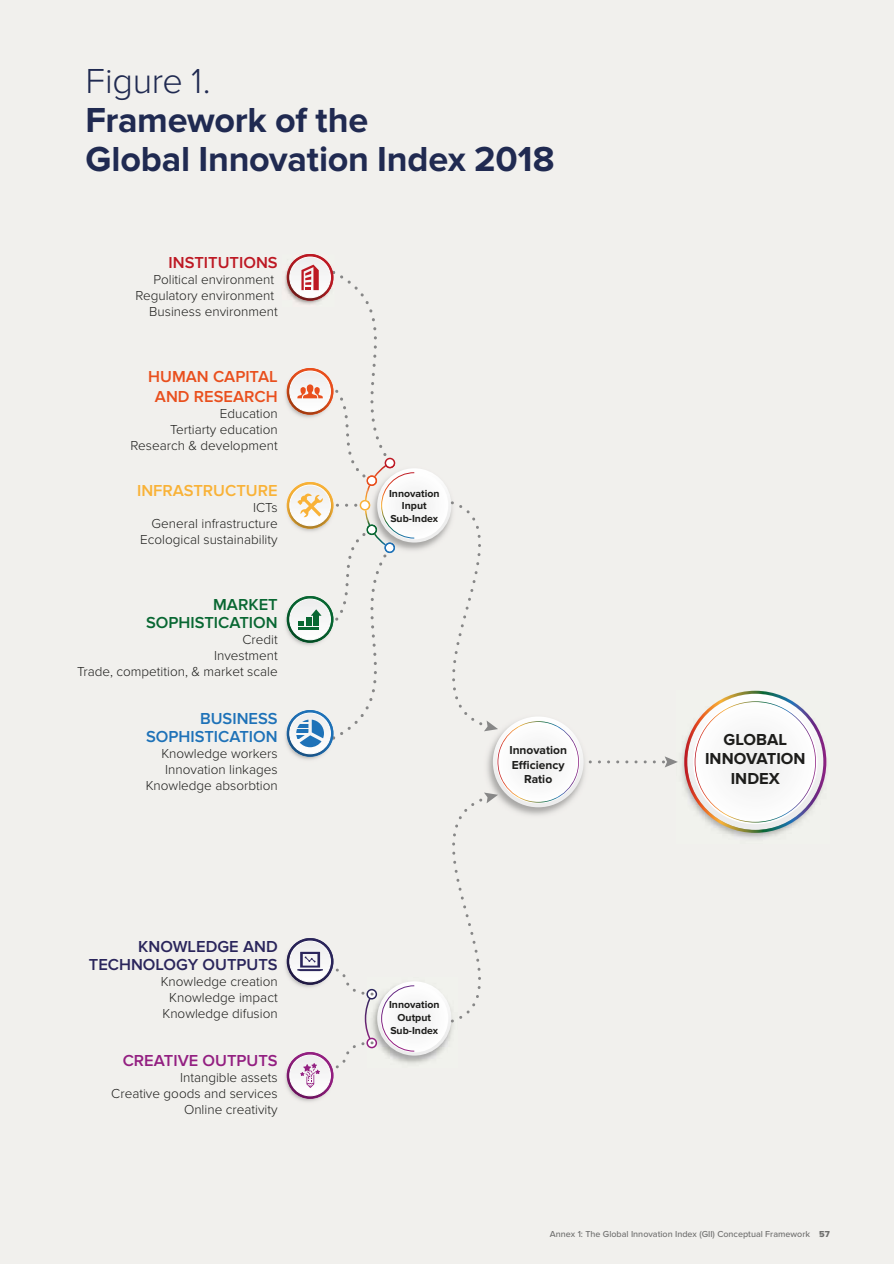
<style>
.page{position:relative;width:894px;height:1264px;background:#f1f0ed}
.page>*{position:absolute;margin:0;border:0;box-sizing:border-box;transform-origin:0 0}
.t1{font:700 36px/39px "Proxima Nova";letter-spacing:-.005em;color:#202a51}
.t2{font:300 36px "Proxima Nova";letter-spacing:-.01em;color:#202a51}
.t3{font:600 16.5px/18px "Proxima Nova";color:#2a255b;text-align:right}
.t4{font:600 16.5px/19.8px "Proxima Nova";color:#e94f1d;text-align:center}
.t5{font:600 16.5px/18px "Proxima Nova";color:#1e72b8;text-align:right}
.t6{font:700 16.5px/19.8px "Proxima Nova";color:#1d1d1b;text-align:center}
.t7{font:600 16.5px/18px "Proxima Nova";color:#086732;text-align:right}
.t8{font:600 16.5px "Proxima Nova";color:#931f81}
.t9{font:600 16.5px "Proxima Nova";color:#f9b237}
.t10{font:600 16.5px "Proxima Nova";color:#bd1823}
.t11{font:300 13.5px/16.2px "Proxima Nova";color:#1d1d1b;text-align:right}
.t12{font:700 12px/14.4px "Proxima Nova";color:#1d1d1b;text-align:center}
.t13{font:700 10.5px/12.6px "Proxima Nova";color:#1d1d1b;text-align:center}
.t14{font:500 9px "Proxima Nova";color:#6f6f6e}
.s1{font-family:"Proxima Nova Extrabld";font-weight:400}
</style>
<div class="page">
<img style="left:537px;top:754px;width:53px;height:62px">
<div style="left:493px;top:716px;width:91px;height:91px;background:#f0f0f0;border-radius:50%"></div>
<img style="left:682px;top:690px;width:145px;height:149px">
<svg style="left:684px;top:691px;width:142px;height:142px"></svg>
<svg style="left:590px;top:756px;width:88px;height:11px"></svg>
<img style="left:285px;top:271px;width:35px;height:34px">
<img style="left:287px;top:254px;width:46px;height:47px">
<div style="left:290px;top:257px;width:40px;height:41px;background:#f6f6f6;border-radius:50%"></div>
<div style="left:290px;top:257px;width:41px;height:41px;border:1px solid #fff;border-radius:50%"></div>
<svg style="left:301px;top:265px;width:18px;height:25px"></svg>
<img style="left:287px;top:1052px;width:46px;height:47px;border-radius:23px">
<div style="left:290px;top:1055px;width:40px;height:41px;background:#f6f6f6;border-radius:50%"></div>
<div style="left:290px;top:1055px;width:41px;height:41px;border:1px solid #fff;border-radius:50%"></div>
<svg style="left:300px;top:1063px;width:20px;height:25px"></svg>
<img style="left:287px;top:596px;width:45px;height:47px">
<div style="left:290px;top:599px;width:40px;height:41px;background:#f5f5f5;border-radius:50%"></div>
<div style="left:290px;top:599px;width:41px;height:41px;border:1px solid #fff;border-radius:50%"></div>
<svg style="left:311px;top:609px;width:10px;height:7px"></svg>
<div style="left:313px;top:615px;width:6px;height:11px;background:#086732"></div>
<div style="left:306px;top:617px;width:6px;height:9px;background:#086732"></div>
<svg style="left:299px;top:622px;width:5px;height:4px"></svg>
<hr style="left:299px;top:627px;width:20px;height:2px;background:#086732">
<img style="left:285px;top:729px;width:34px;height:31px">
<img style="left:287px;top:710px;width:45px;height:47px">
<div style="left:290px;top:713px;width:40px;height:41px;background:#f6f6f6;border-radius:50%"></div>
<div style="left:290px;top:713px;width:41px;height:41px;border:1px solid #fff;border-radius:50%"></div>
<svg style="left:296px;top:719px;width:28px;height:28px"></svg>
<img style="left:287px;top:938px;width:43px;height:47px">
<div style="left:290px;top:941px;width:40px;height:41px;background:#f5f5f5;border-radius:50%"></div>
<div style="left:290px;top:941px;width:41px;height:41px;border:1px solid #fff;border-radius:50%"></div>
<svg style="left:297px;top:952px;width:26px;height:19px"></svg>
<svg style="left:330px;top:803px;width:207px;height:267px"></svg>
<svg style="left:332px;top:271px;width:247px;height:532px"></svg>
<img style="left:287px;top:482px;width:46px;height:47px">
<div style="left:290px;top:485px;width:40px;height:41px;background:#f6f6f6;border-radius:50%"></div>
<div style="left:290px;top:485px;width:41px;height:41px;border:1px solid #fff;border-radius:50%"></div>
<svg style="left:297px;top:493px;width:26px;height:25px"></svg>
<img style="left:287px;top:368px;width:46px;height:47px;border-radius:23px">
<div style="left:290px;top:371px;width:40px;height:41px;background:#f6f6f5;border-radius:50%"></div>
<div style="left:290px;top:371px;width:41px;height:41px;border:1px solid #fff;border-radius:50%"></div>
<svg style="left:297px;top:384px;width:26px;height:14px"></svg>
<h1 class="t2" style="left:86px;top:68px;width:127px">Figure 1.</h1>
<h1 class="t1" style="left:86px;top:103px;width:471px">Framework of the<br>Global Innovation Index 2018</h1>
<p class="t10" style="left:169px;top:256px;width:111px">INSTITUTIONS</p>
<p class="t11" style="left:135px;top:272px;width:144px">Political environment<br>Regulatory environment<br>Business environment</p>
<p class="t4" style="left:148px;top:368px;width:131px">HUMAN CAPITAL<br>AND RESEARCH</p>
<p class="t11" style="left:131px;top:406px;width:149px">Education<br>Tertiarty education<br>Research &amp; development</p>
<p class="t9" style="left:137px;top:484px;width:142px">INFRASTRUCTURE</p>
<p class="t11" style="left:140px;top:500px;width:139px">ICTs<br>General infrastructure<br>Ecological sustainability</p>
<p class="t7" style="left:146px;top:596px;width:133px">MARKET<br>SOPHISTICATION</p>
<p class="t11" style="left:77px;top:632px;width:202px">Credit<br>Investment<br>Trade, competition, &amp; market scale</p>
<p class="t5" style="left:146px;top:710px;width:133px">BUSINESS<br>SOPHISTICATION</p>
<p class="t11" style="left:146px;top:746px;width:133px">Knowledge workers<br>Innovation linkages<br>Knowledge absorbtion</p>
<p class="t3" style="left:89px;top:938px;width:190px">KNOWLEDGE AND<br>TECHNOLOGY OUTPUTS</p>
<p class="t11" style="left:161px;top:974px;width:118px">Knowledge creation<br>Knowledge impact<br>Knowledge difusion</p>
<p class="t8" style="left:123px;top:1054px;width:156px">CREATIVE OUTPUTS</p>
<p class="t11" style="left:111px;top:1070px;width:168px">Intangible assets<br>Creative goods and services<br>Online creativity</p>
<p class="t13" style="left:389px;top:488px;width:52px">Innovation<br>Input<br>Sub-Index</p>
<p class="t12" style="left:509px;top:744px;width:59px">Innovation<br>Efficiency<br>Ratio</p>
<p class="t6" style="left:705px;top:730px;width:102px">GLOBAL<br>INNOVATION<br>INDEX</p>
<p class="t13" style="left:389px;top:999px;width:52px">Innovation<br>Output<br>Sub-Index</p>
<p class="t14" style="left:550px;top:1230px;width:281px">Annex 1: The Global Innovation Index (GII) Conceptual Framework <span class="s1">57</span></p>
</div>
